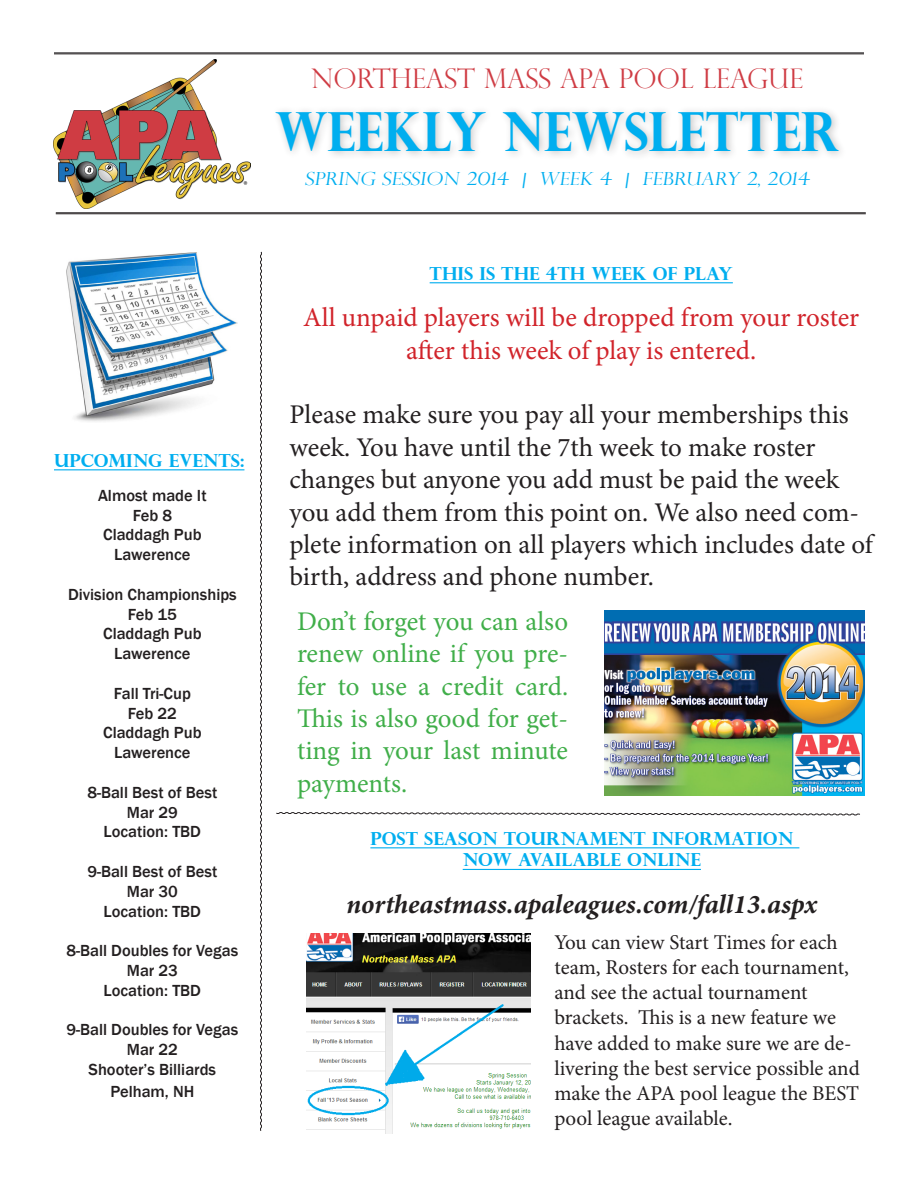
<style>
.page{position:relative;width:918px;height:1188px;background:#fff}
.page>*{position:absolute;margin:0;border:0;box-sizing:border-box;transform-origin:0 0}
.t1{font:700 54px "Perpetua Titling";color:#00aeef;scale:.89 1}
.t2{font:27px/32.4px "Minion Pro";letter-spacing:-.005em;color:#231f20}
.t3{font:27px/32.4px "Minion Pro";letter-spacing:-.005em;color:#40ae49;text-align:justify}
.t4{font:27px/32.4px "Minion Pro";letter-spacing:-.005em;color:#d1232a;text-align:center}
.t5{font:italic 700 27px "Minion Pro";letter-spacing:-.005em;color:#231f20}
.t6{font:300 27px "Perpetua Titling";color:#cf3c44}
.t7{font:21px/25.2px "Minion Pro";color:#231f20}
.t8{font:700 18px "Perpetua Titling";color:#00aeef}
.t9{font:300 18px "Perpetua Titling";color:#00aeef;scale:1.1 1}
.t10{font:500 16.5px "Franklin Gothic";color:#231f20}
</style>
<div class="page">
<div style="left:271px;top:106px;width:577px;height:55px;background:#231f20;opacity:.25"></div>
<hr style="left:54px;top:52px;width:810px;height:1px;background:#231f20">
<hr style="left:54px;top:54px;width:810px;height:1px;background:#231f20">
<img style="left:54px;top:60px;width:197px;height:149px">
<hr style="left:56px;top:212px;width:810px;height:1px;background:#231f20">
<hr style="left:56px;top:214px;width:810px;height:1px;background:#231f20">
<hr style="left:54px;top:469px;width:190px;height:1px;background:#00aeef">
<img style="left:67px;top:252px;width:171px;height:170px">
<svg style="left:260px;top:251px;width:2px;height:880px"></svg>
<svg style="left:276px;top:812px;width:584px;height:4px"></svg>
<img style="left:306px;top:934px;width:225px;height:200px">
<hr style="left:370px;top:847px;width:429px;height:1px;background:#00aeef">
<hr style="left:463px;top:869px;width:238px;height:1px;background:#00aeef">
<hr style="left:430px;top:282px;width:303px;height:1px;background:#00aeef">
<img style="left:605px;top:610px;width:260px;height:186px">
<p class="t8" style="left:54px;top:449px;width:192px">UPCOMING EVENTS:</p>
<p class="t10" style="left:98px;top:485px;width:110px">Almost made It</p>
<p class="t10" style="left:133px;top:505px;width:41px">Feb 8</p>
<p class="t10" style="left:103px;top:525px;width:100px">Claddagh Pub</p>
<p class="t10" style="left:114px;top:544px;width:78px">Lawerence</p>
<p class="t10" style="left:68px;top:584px;width:170px">Division Championships</p>
<p class="t10" style="left:128px;top:604px;width:51px">Feb 15</p>
<p class="t10" style="left:103px;top:624px;width:100px">Claddagh Pub</p>
<p class="t10" style="left:114px;top:643px;width:78px">Lawerence</p>
<p class="t10" style="left:114px;top:683px;width:79px">Fall Tri-Cup</p>
<p class="t10" style="left:128px;top:703px;width:51px">Feb 22</p>
<p class="t10" style="left:103px;top:723px;width:100px">Claddagh Pub</p>
<p class="t10" style="left:114px;top:742px;width:78px">Lawerence</p>
<p class="t10" style="left:87px;top:782px;width:131px">8-Ball Best of Best</p>
<p class="t10" style="left:127px;top:802px;width:53px">Mar 29</p>
<p class="t10" style="left:104px;top:822px;width:99px">Location: TBD</p>
<p class="t10" style="left:87px;top:861px;width:131px">9-Ball Best of Best</p>
<p class="t10" style="left:127px;top:881px;width:53px">Mar 30</p>
<p class="t10" style="left:104px;top:901px;width:99px">Location: TBD</p>
<p class="t10" style="left:66px;top:940px;width:173px">8-Ball Doubles for Vegas</p>
<p class="t10" style="left:127px;top:960px;width:53px">Mar 23</p>
<p class="t10" style="left:104px;top:980px;width:99px">Location: TBD</p>
<p class="t10" style="left:66px;top:1020px;width:173px">9-Ball Doubles for Vegas</p>
<p class="t10" style="left:127px;top:1039px;width:53px">Mar 22</p>
<p class="t10" style="left:89px;top:1059px;width:129px">Shooter’s Billiards</p>
<p class="t10" style="left:110px;top:1081px;width:85px">Pelham, NH</p>
<p class="t6" style="left:312px;top:62px;width:493px">NORTHEAST MASS APA POOL LEAGUE</p>
<p class="t1" style="left:276px;top:98px;width:635px">WEEKLY NEWSLETTER</p>
<p class="t9" style="left:305px;top:168px;width:463px">SPRING SESSION 2014 | WEEK 4 | FEBRUARY 2, 2014</p>
<p class="t8" style="left:430px;top:262px;width:305px">THIS IS THE 4TH WEEK OF PLAY</p>
<p class="t4" style="left:303px;top:302px;width:558px">All unpaid players will be dropped from your roster after this week of play is entered.</p>
<p class="t2" style="left:290px;top:399px;width:585px">Please make sure you pay all your memberships this week. You have until the 7th week to make roster changes but anyone you add must be paid the week you add them from this point on. We also need com&shy;plete information on all players which includes date of birth, address and phone number.</p>
<p class="t3" style="left:297px;top:605px;width:273px">Don’t forget you can also renew online if you pre&shy;fer to use a credit card.<br>This is also good for get&shy;ting in your last minute payments.</p>
<p class="t8" style="left:370px;top:827px;width:424px">POST SEASON TOURNAMENT INFORMATION</p>
<p class="t8" style="left:463px;top:849px;width:240px">NOW AVAILABLE ONLINE</p>
<p class="t5" style="left:346px;top:885px;width:472px">northeastmass.apaleagues.com/fall13.aspx</p>
<p class="t7" style="left:554px;top:930px;width:307px">You can view Start Times for each team, Rosters for each tournament, and see the actual tournament brackets. This is a new feature we have added to make sure we are de&shy;livering the best service possible and make the APA pool league the BEST pool league available.</p>
</div>
